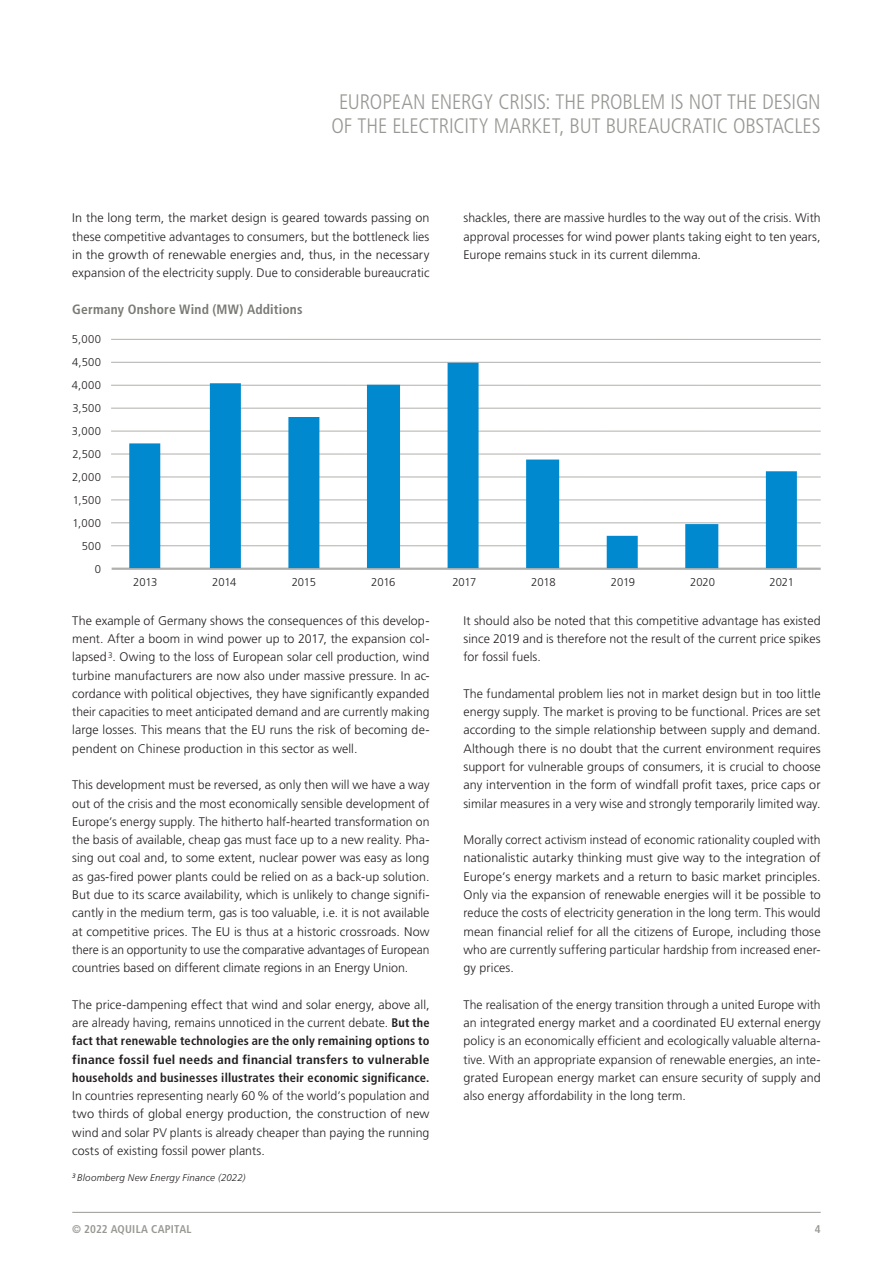
<style>
.page{position:relative;width:893px;height:1263px;background:#fff}
.page>*{position:absolute;margin:0;border:0;box-sizing:border-box;transform-origin:0 0}
.t1{font:300 condensed 21px/24px "Frutiger LT Pro";letter-spacing:-.01em;color:#989994;text-align:center}
.t2{font:700 condensed 13.5px "Frutiger LT Pro";letter-spacing:.015em;color:#797a74}
.t3{font:300 12.45px/18.3px "Frutiger LT Pro";letter-spacing:.005em;color:#231f20;text-align:justify}
.t4{font:700 condensed 12.45px/18.3px "Frutiger LT Pro";letter-spacing:.015em;color:#231f20;text-align:justify}
.t5{font:300 11.25px/23px "Frutiger LT Pro";letter-spacing:.035em;color:#231f20;text-align:right}
.t6{font:300 11.25px "Frutiger LT Pro";letter-spacing:-.005em;color:#231f20}
.t7{font:700 condensed 11.25px "Frutiger LT Pro";letter-spacing:.02em;color:#989994}
.t8{font:italic 300 9.75px "Frutiger LT Pro";letter-spacing:.025em;color:#231f20}
.s1{font-weight:300;font-stretch:normal}
</style>
<div class="page">
<hr style="left:72px;top:1212px;width:749px;height:1px;background:#989994">
<hr style="left:111px;top:545px;width:710px;height:1px;background:#b0b0ae">
<hr style="left:111px;top:522px;width:710px;height:1px;background:#b0b0ae">
<hr style="left:111px;top:499px;width:710px;height:1px;background:#b0b0ae">
<hr style="left:111px;top:477px;width:710px;height:1px;background:#b0b0ae">
<hr style="left:111px;top:454px;width:710px;height:1px;background:#b0b0ae">
<hr style="left:111px;top:431px;width:710px;height:1px;background:#b0b0ae">
<hr style="left:111px;top:408px;width:710px;height:1px;background:#b0b0ae">
<hr style="left:111px;top:385px;width:710px;height:1px;background:#b0b0ae">
<hr style="left:111px;top:362px;width:710px;height:1px;background:#b0b0ae">
<hr style="left:111px;top:339px;width:710px;height:1px;background:#b0b0ae">
<hr style="left:112px;top:568px;width:709px;height:2px;background:#b0b0ae">
<svg style="left:129px;top:363px;width:668px;height:205px"></svg>
<h1 class="t1" style="left:331px;top:90px;width:491px">EUROPEAN ENERGY CRISIS: THE PROBLEM IS NOT THE DESIGN<br>OF THE ELECTRICITY MARKET, BUT BUREAUCRATIC OBSTACLES</h1>
<p class="t3" style="left:72px;top:209px;width:359px">In the long term, the market design is geared towards passing on these competitive advantages to consumers, but the bottleneck lies in the growth of renewable energies and, thus, in the necessary expansion of the electricity supply. Due to considerable bureaucratic</p>
<p class="t3" style="left:463px;top:209px;width:359px">shackles, there are massive hurdles to the way out of the crisis. With approval processes for wind power plants taking eight to ten years, Europe remains stuck in its current dilemma.</p>
<p class="t2" style="left:72px;top:301px;width:232px">Germany Onshore Wind (MW) Additions</p>
<p class="t5" style="left:72px;top:328px;width:31px">5,000<br>4,500<br>4,000<br>3,500<br>3,000<br>2,500<br>2,000<br>1,500<br>1,000<br>500<br>0</p>
<p class="t6" style="left:133px;top:575px;width:26px">2013</p>
<p class="t6" style="left:212px;top:575px;width:26px">2014</p>
<p class="t6" style="left:292px;top:575px;width:26px">2015</p>
<p class="t6" style="left:371px;top:575px;width:26px">2016</p>
<p class="t6" style="left:452px;top:575px;width:26px">2017</p>
<p class="t6" style="left:531px;top:575px;width:26px">2018</p>
<p class="t6" style="left:611px;top:575px;width:26px">2019</p>
<p class="t6" style="left:690px;top:575px;width:26px">2020</p>
<p class="t6" style="left:769px;top:575px;width:26px">2021</p>
<p class="t3" style="left:72px;top:611px;width:359px">The example of Germany shows the consequences of this develop&shy;ment. After a boom in wind power up to 2017, the expansion col&shy;lapsed <sup>3</sup>. Owing to the loss of European solar cell production, wind turbine manufacturers are now also under massive pressure. In ac&shy;cordance with political objectives, they have significantly expanded their capacities to meet anticipated demand and are currently making large losses. This means that the EU runs the risk of becoming de&shy;pendent on Chinese production in this sector as well.</p>
<p class="t3" style="left:72px;top:776px;width:359px">This development must be reversed, as only then will we have a way out of the crisis and the most economically sensible development of Europe’s energy supply. The hitherto half-hearted transformation on the basis of available, cheap gas must face up to a new reality. Pha&shy;sing out coal and, to some extent, nuclear power was easy as long as gas-fired power plants could be relied on as a back-up solution.<br>But due to its scarce availability, which is unlikely to change signifi&shy;cantly in the medium term, gas is too valuable, i.e. it is not available at competitive prices. The EU is thus at a historic crossroads. Now there is an opportunity to use the comparative advantages of European countries based on different climate regions in an Energy Union.</p>
<p class="t4" style="left:72px;top:995px;width:359px"><span class="s1">The price-dampening effect that wind and solar energy, above all, are already having, remains unnoticed in the current debate.</span> But the fact that renewable technologies are the only remaining options to finance fossil fuel needs and financial transfers to vulnerable households and businesses illustrates their economic significance.</p>
<p class="t3" style="left:72px;top:1087px;width:359px">In countries representing nearly 60% of the world’s population and two thirds of global energy production, the construction of new wind and solar PV plants is already cheaper than paying the running costs of existing fossil power plants.</p>
<p class="t8" style="left:72px;top:1171px;width:175px"><sup>3</sup> Bloomberg New Energy Finance (2022)</p>
<p class="t3" style="left:463px;top:611px;width:359px">It should also be noted that this competitive advantage has existed since 2019 and is therefore not the result of the current price spikes for fossil fuels.</p>
<p class="t3" style="left:463px;top:684px;width:359px">The fundamental problem lies not in market design but in too little energy supply. The market is proving to be functional. Prices are set according to the simple relationship between supply and demand.<br>Although there is no doubt that the current environment requires support for vulnerable groups of consumers, it is crucial to choose any intervention in the form of windfall profit taxes, price caps or similar measures in a very wise and strongly temporarily limited way.</p>
<p class="t3" style="left:463px;top:831px;width:359px">Morally correct activism instead of economic rationality coupled with nationalistic autarky thinking must give way to the integration of Europe’s energy markets and a return to basic market principles.<br>Only via the expansion of renewable energies will it be possible to reduce the costs of electricity generation in the long term. This would mean financial relief for all the citizens of Europe, including those who are currently suffering particular hardship from increased ener&shy;gy prices.</p>
<p class="t3" style="left:463px;top:995px;width:359px">The realisation of the energy transition through a united Europe with an integrated energy market and a coordinated EU external energy policy is an economically efficient and ecologically valuable alterna&shy;tive. With an appropriate expansion of renewable energies, an inte&shy;grated European energy market can ensure security of supply and also energy affordability in the long term.</p>
<p class="t7" style="left:72px;top:1222px;width:121px">© 2022 AQUILA CAPITAL</p>
<p class="t7" style="left:815px;top:1222px;width:7px">4</p>
</div>
